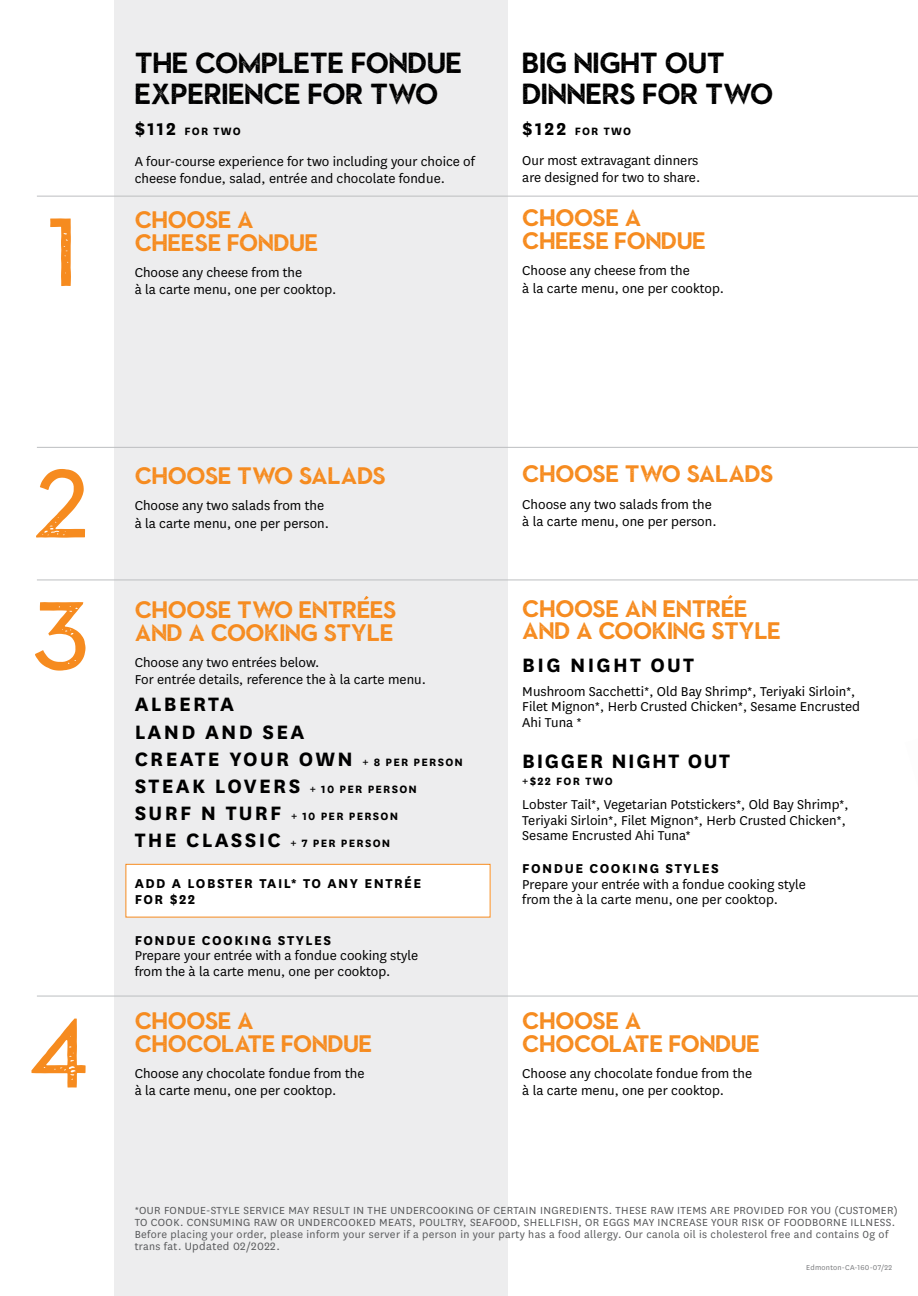
<style>
.page{position:relative;width:918px;height:1296px;background:#fff}
.page>*{position:absolute;margin:0;border:0;box-sizing:border-box;transform-origin:0 0}
.t1{font:91.8px "Sonder Sans Rough";color:#f68b1f}
.t2{font:27.6px/30.2px "Sonder Sans Bold Rough";color:#000}
.t3{font:22.65px/22.6px "Sonder Sans Bold Rough";color:#f68b1f}
.t4{font:700 22.65px/27.2px "National";letter-spacing:.1em;color:#000}
.t5{font:700 22.65px "National";letter-spacing:.07em;color:#000}
.t6{font:15px/17.5px "National";color:#000}
.t7{font:700 15px/16.4px "National";letter-spacing:.1em;color:#000}
.t8{font:700 12.45px/27.2px "National";letter-spacing:.1em;color:#000}
.t9{font:12.45px "National";letter-spacing:.03em;color:#58595b}
.t10{font:12px/12px "National";letter-spacing:.03em;color:#58595b}
.t11{font:8.25px "National";letter-spacing:.03em;color:#77787b}
.s1{font-size:20.1px}
.s2{font-size:12.45px}
.s3{font-size:22.65px}
.s4{font-size:12px}
</style>
<div class="page">
<div style="left:115px;top:0;width:393px;height:1296px;background:#ededee"></div>
<div style="left:126px;top:864px;width:364px;height:53px;background:#fff"></div>
<div style="left:126px;top:864px;width:364px;height:53px;border:1px solid #f68b1f"></div>
<svg style="left:363px;top:596px;width:5px;height:4px"></svg>
<hr style="left:37px;top:447px;width:881px;height:1px;background:#bcbec0">
<hr style="left:37px;top:580px;width:881px;height:1px;background:#bcbec0">
<hr style="left:37px;top:996px;width:881px;height:1px;background:#bcbec0">
<hr style="left:37px;top:196px;width:881px;height:1px;background:#bcbec0">
<svg style="left:727px;top:595px;width:5px;height:4px"></svg>
<h2 class="t2" style="left:135px;top:50px;width:329px">THE COMPLETE FONDUE<br>EXPERIENCE FOR TWO</h2>
<p class="t8" style="left:135px;top:116px;width:108px"><span class="s1">$112</span> FOR TWO</p>
<p class="t6" style="left:135px;top:152px;width:342px">A four-course experience for two including your choice of cheese fondue, salad, entrée and chocolate fondue.</p>
<h1 class="t1" style="left:47px;top:212px;width:29px">1</h1>
<h3 class="t3" style="left:135px;top:209px;width:185px">CHOOSE A<br>CHEESE FONDUE</h3>
<p class="t6" style="left:135px;top:263px;width:203px">Choose any cheese from the<br>à la carte menu, one per cooktop.</p>
<h2 class="t2" style="left:522px;top:50px;width:252px">BIG NIGHT OUT<br>DINNERS FOR TWO</h2>
<p class="t8" style="left:522px;top:116px;width:110px"><span class="s1">$122</span> FOR TWO</p>
<p class="t6" style="left:522px;top:151px;width:179px">Our most extravagant dinners are designed for two to share.</p>
<h3 class="t3" style="left:522px;top:208px;width:185px">CHOOSE A<br>CHEESE FONDUE</h3>
<p class="t6" style="left:522px;top:261px;width:203px">Choose any cheese from the<br>à la carte menu, one per cooktop.</p>
<h1 class="t1" style="left:32px;top:463px;width:58px">2</h1>
<h3 class="t3" style="left:135px;top:466px;width:253px">CHOOSE TWO SALADS</h3>
<p class="t6" style="left:135px;top:496px;width:196px">Choose any two salads from the à la carte menu, one per person.</p>
<h1 class="t1" style="left:31px;top:595px;width:59px">3</h1>
<h3 class="t3" style="left:135px;top:600px;width:263px">CHOOSE TWO ENTREES<br>AND A COOKING STYLE</h3>
<p class="t6" style="left:135px;top:653px;width:293px">Choose any two entrées below.<br>For entrée details, reference the à la carte menu.</p>
<h3 class="t4" style="left:135px;top:689px;width:330px">ALBERTA<br>LAND AND SEA<br>CREATE YOUR OWN <span class="s2">+ 8 PER PERSON</span></h3>
<p class="t8" style="left:135px;top:775px;width:284px"><span class="s3">STEAK LOVERS</span> + 10 PER PERSON<br><span class="s3">SURF N TURF</span> + 10 PER PERSON<br><span class="s3">THE CLASSIC</span> + 7 PER PERSON</p>
<p class="t7" style="left:135px;top:874px;width:288px">ADD A LOBSTER TAIL* TO ANY ENTRÉE<br>FOR $22</p>
<p class="t7" style="left:135px;top:931px;width:198px">FONDUE COOKING STYLES</p>
<p class="t6" style="left:135px;top:947px;width:285px;line-height:15.6px">Prepare your entrée with a fondue cooking style from the à la carte menu, one per cooktop.</p>
<h1 class="t1" style="left:28px;top:1013px;width:63px">4</h1>
<h3 class="t3" style="left:135px;top:1011px;width:239px">CHOOSE A<br>CHOCOLATE FONDUE</h3>
<p class="t6" style="left:135px;top:1064px;width:231px">Choose any chocolate fondue from the à la carte menu, one per cooktop.</p>
<h3 class="t3" style="left:522px;top:464px;width:253px">CHOOSE TWO SALADS</h3>
<p class="t6" style="left:522px;top:494px;width:196px">Choose any two salads from the à la carte menu, one per person.</p>
<h3 class="t3" style="left:522px;top:598px;width:260px">CHOOSE AN ENTREE<br>AND A COOKING STYLE</h3>
<h3 class="t4" style="left:522px;top:650px;width:173px">BIG NIGHT OUT</h3>
<p class="t6" style="left:522px;top:683px;width:339px;line-height:15.6px">Mushroom Sacchetti*, Old Bay Shrimp*, Teriyaki Sirloin*,<br>Filet Mignon*, Herb Crusted Chicken*, Sesame Encrusted<br>Ahi Tuna *</p>
<h3 class="t5" style="left:522px;top:746px;width:209px">BIGGER NIGHT OUT</h3>
<p class="t8" style="left:522px;top:767px;width:92px">+$22 FOR TWO</p>
<p class="t6" style="left:522px;top:796px;width:328px;line-height:15.6px">Lobster Tail*, Vegetarian Potstickers*, Old Bay Shrimp*,<br>Teriyaki Sirloin*, Filet Mignon*, Herb Crusted Chicken*,<br>Sesame Encrusted Ahi Tuna*</p>
<p class="t7" style="left:522px;top:859px;width:198px">FONDUE COOKING STYLES</p>
<p class="t6" style="left:522px;top:876px;width:285px;line-height:15.6px">Prepare your entrée with a fondue cooking style from the à la carte menu, one per cooktop.</p>
<h3 class="t3" style="left:522px;top:1011px;width:239px">CHOOSE A<br>CHOCOLATE FONDUE</h3>
<p class="t6" style="left:522px;top:1064px;width:231px">Choose any chocolate fondue from the à la carte menu, one per cooktop.</p>
<p class="t10" style="left:135px;top:1204px;width:765px">*OUR FONDUE-STYLE SERVICE MAY RESULT IN THE UNDERCOOKING OF CERTAIN INGREDIENTS. THESE RAW ITEMS ARE PROVIDED FOR YOU (CUSTOMER)<br>TO COOK. CONSUMING RAW OR UNDERCOOKED MEATS, POULTRY, SEAFOOD, SHELLFISH, OR EGGS MAY INCREASE YOUR RISK OF FOODBORNE ILLNESS.<br>Before placing your order, please inform your server if a person in your party has a food allergy. Our canola oil is cholesterol free and contains 0g of</p>
<p class="t9" style="left:135px;top:1238px;width:147px"><span class="s4">trans fat.</span> Updated 02/2022.</p>
<p class="t11" style="left:806px;top:1262px;width:87px">Edmonton-CA-160-07/22</p>
</div>
